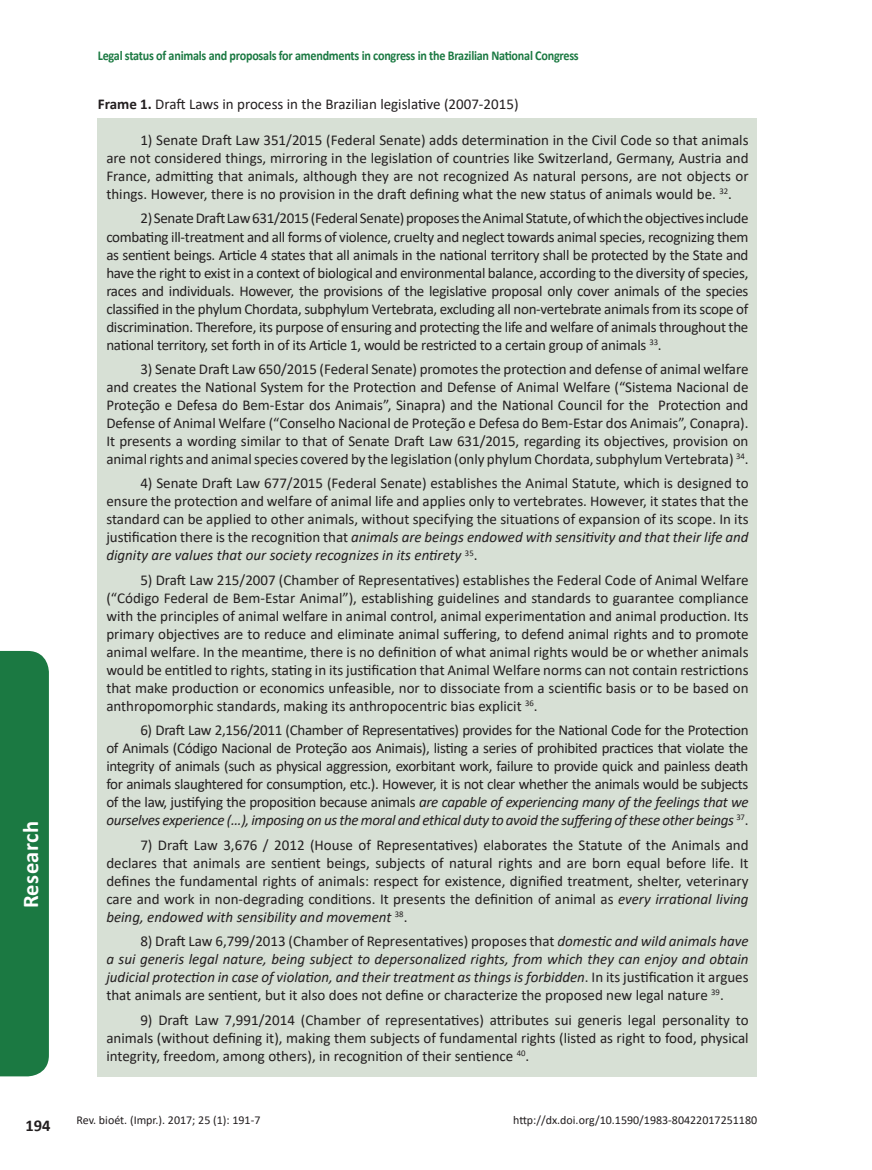
<style>
.page{position:relative;width:872px;height:1170px;background:#fff}
.page>*{position:absolute;margin:0;border:0;box-sizing:border-box;transform-origin:0 0}
.t1{font:700 22.5px "Calibri";letter-spacing:.02em;color:#fff}
.t2{font:700 16.5px "Calibri";color:#231f20}
.Texto{font:15px/18px "Calibri";color:#231f20;text-align:justify}
.Texto-2{font:italic 15px/18px "Calibri";color:#231f20;text-align:justify}
.Titulo_Tabela_e_Figu{font:15px "Calibri";color:#231f20}
.t3{font:700 13.5px "Calibri";letter-spacing:-.02em;color:#1b7942;scale:.9 1}
.t4{font:12px "Calibri";color:#231f20}
.s1{font-weight:700}
.s2{font-style:italic}
.s3{font-style:normal}
</style>
<div class="page">
<div style="left:98px;top:118px;width:659px;height:958px;background:#d7e0d5"></div>
<div style="left:0;top:651px;width:49px;height:425px;background:#1b7942"></div>
<p class="t3" style="left:98px;top:46px;width:536px">Legal status of animals and proposals for amendments in congress in the Brazilian National Congress</p>
<h1 class="t1" style="left:15px;top:908px;width:89px;rotate:-90deg">Research</h1>
<p class="Titulo_Tabela_e_Figu" style="left:98px;top:94px;width:422px"><span class="s1">Frame 1.</span> Draft Laws in process in the Brazilian legislative (2007-2015)</p>
<p class="Texto" style="left:106px;top:131px;width:644px;text-indent:34px">1) Senate Draft Law 351/2015 (Federal Senate) adds determination in the Civil Code so that animals are not considered things, mirroring in the legislation of countries like Switzerland, Germany, Austria and France, admitting that animals, although they are not recognized As natural persons, are not objects or things. However, there is no provision in the draft defining what the new status of animals would be. <sup>32</sup>.</p>
<p class="Texto" style="left:106px;top:209px;width:643px;text-indent:34px">2) Senate Draft Law 631/2015 (Federal Senate) proposes the Animal Statute, of which the objectives include combating ill-treatment and all forms of violence, cruelty and neglect towards animal species, recognizing them as sentient beings. Article 4 states that all animals in the national territory shall be protected by the State and have the right to exist in a context of biological and environmental balance, according to the diversity of species, races and individuals. However, the provisions of the legislative proposal only cover animals of the species classified in the phylum Chordata, subphylum Vertebrata, excluding all non-vertebrate animals from its scope of discrimination. Therefore, its purpose of ensuring and protecting the life and welfare of animals throughout the national territory, set forth in of its Article 1, would be restricted to a certain group of animals <sup>33</sup>.</p>
<p class="Texto" style="left:106px;top:359px;width:644px;text-indent:34px">3) Senate Draft Law 650/2015 (Federal Senate) promotes the protection and defense of animal welfare and creates the National System for the Protection and Defense of Animal Welfare (“Sistema Nacional de Proteção e Defesa do Bem-Estar dos Animais”, Sinapra) and the National Council for the Protection and Defense of Animal Welfare (“Conselho Nacional de Proteção e Defesa do Bem-Estar dos Animais”, Conapra).<br>It presents a wording similar to that of Senate Draft Law 631/2015, regarding its objectives, provision on animal rights and animal species covered by the legislation (only phylum Chordata, subphylum Vertebrata) <sup>34</sup>.</p>
<p class="Texto" style="left:106px;top:474px;width:644px;text-indent:34px">4) Senate Draft Law 677/2015 (Federal Senate) establishes the Animal Statute, which is designed to ensure the protection and welfare of animal life and applies only to vertebrates. However, it states that the standard can be applied to other animals, without specifying the situations of expansion of its scope. In its justification there is the recognition that <span class="s2">animals are beings endowed with sensitivity and that their life and dignity are values that our society recognizes in its entirety</span> <sup>35</sup>.</p>
<p class="Texto" style="left:106px;top:570px;width:644px;text-indent:34px">5) Draft Law 215/2007 (Chamber of Representatives) establishes the Federal Code of Animal Welfare (“Código Federal de Bem-Estar Animal”), establishing guidelines and standards to guarantee compliance with the principles of animal welfare in animal control, animal experimentation and animal production. Its primary objectives are to reduce and eliminate animal suffering, to defend animal rights and to promote animal welfare. In the meantime, there is no definition of what animal rights would be or whether animals would be entitled to rights, stating in its justification that Animal Welfare norms can not contain restrictions that make production or economics unfeasible, nor to dissociate from a scientific basis or to be based on anthropomorphic standards, making its anthropocentric bias explicit <sup>36</sup>.</p>
<p class="Texto" style="left:106px;top:721px;width:644px;text-indent:34px">6) Draft Law 2,156/2011 (Chamber of Representatives) provides for the National Code for the Protection of Animals (Código Nacional de Proteção aos Animais), listing a series of prohibited practices that violate the integrity of animals (such as physical aggression, exorbitant work, failure to provide quick and painless death for animals slaughtered for consumption, etc.). However, it is not clear whether the animals would be subjects of the law, justifying the proposition because animals <span class="s2">are capable of experiencing many of the feelings that we ourselves experience (...), imposing on us the moral and ethical duty to avoid the suffering of these other beings</span> <sup>37</sup>.</p>
<p class="Texto" style="left:106px;top:835px;width:644px;text-indent:34px">7) Draft Law 3,676 / 2012 (House of Representatives) elaborates the Statute of the Animals and declares that animals are sentient beings, subjects of natural rights and are born equal before life. It defines the fundamental rights of animals: respect for existence, dignified treatment, shelter, veterinary care and work in non-degrading conditions. It presents the definition of animal as <span class="s2">every irrational living being, endowed with sensibility and movement</span> <sup>38</sup>.</p>
<p class="Texto-2" style="left:106px;top:931px;width:644px;text-indent:34px"><span class="s3">8) Draft Law 6,799/2013 (Chamber of Representatives) proposes that</span> domestic and wild animals have a sui generis legal nature, being subject to depersonalized rights, from which they can enjoy and obtain judicial protection in case of violation, and their treatment as things is forbidden<span class="s3">. In its justification it argues that animals are sentient, but it also does not define or characterize the proposed new legal nature</span> <sup>39</sup><span class="s3">.</span></p>
<p class="Texto" style="left:106px;top:1010px;width:644px;text-indent:34px">9) Draft Law 7,991/2014 (Chamber of representatives) attributes sui generis legal personality to animals (without defining it), making them subjects of fundamental rights (listed as right to food, physical integrity, freedom, among others), in recognition of their sentience <sup>40</sup>.</p>
<p class="t2" style="left:26px;top:1113px;width:27px">194</p>
<p class="t4" style="left:77px;top:1111px;width:185px">Rev. bioét. (Impr.). 2017; 25 (1): 191-7</p>
<p class="t4" style="left:513px;top:1111px;width:245px">http://dx.doi.org/10.1590/1983-80422017251180</p>
</div>
